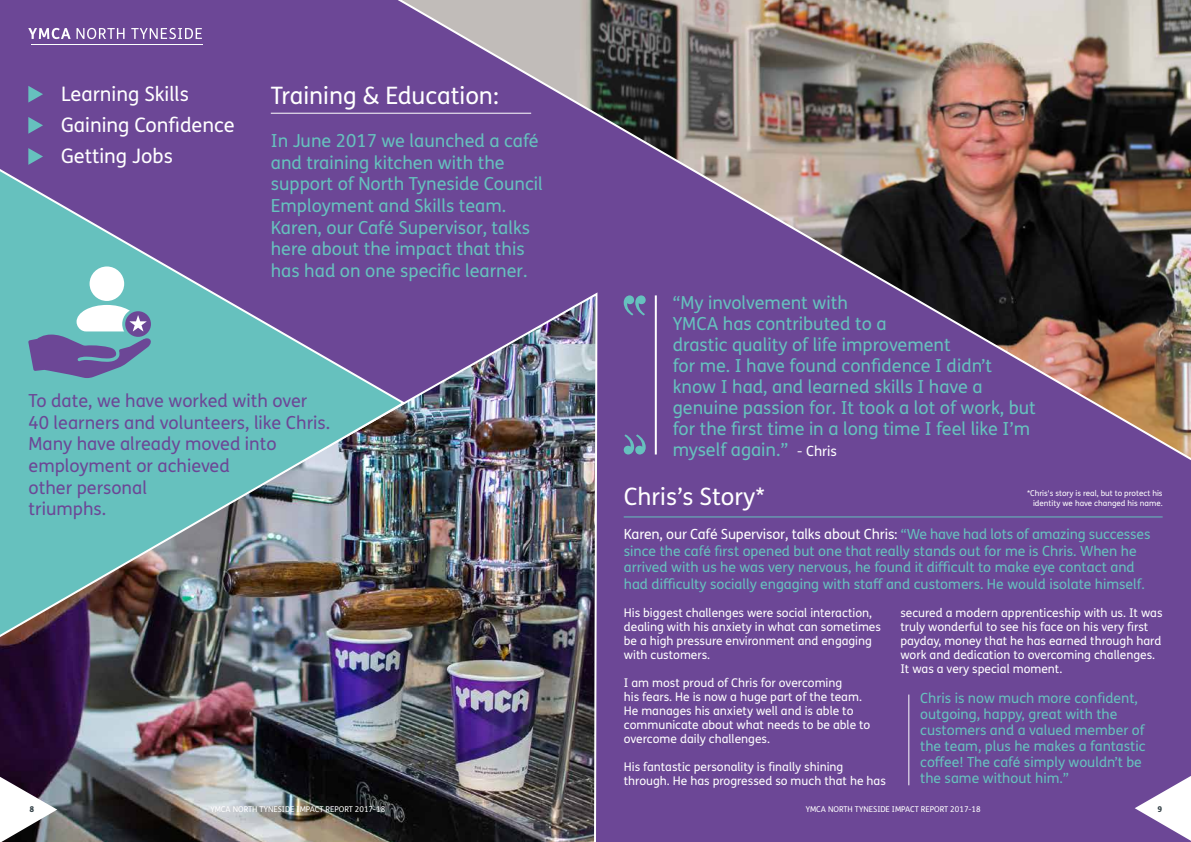
<style>
.page{position:relative;width:1191px;height:842px;background:#fff}
.page>*{position:absolute;margin:0;border:0;box-sizing:border-box;transform-origin:0 0}
.t1{font:24px "FS Me Pro";color:#fff}
.t2{font:20px/31px "FS Me Pro";color:#fff}
.t3{font:18px/21px "FS Me Pro";color:#66c1be}
.t4{font:18px/21.6px "FS Me Pro";color:#6c4796}
.t5{font:14px/16px "FS Me Pro";color:#66c1be}
.t6{font:12px/14px "FS Me Pro";color:#fff}
.t7{font:8px "FS Me Pro";color:#fff}
.t8{font:8px/9.6px "FS Me";color:#fff;text-align:right}
.t9{font:800 8px "FS Me Pro";color:#354248}
.s1{font-size:14px;color:#fff}
.s2{color:#fff}
</style>
<div class="page">
<div style="left:609px;top:30px;width:582px;height:812px;background:#6c4796"></div>
<img style="left:406px;top:576px;width:192px;height:266px">
<img style="left:0;top:0;width:406px;height:842px">
<svg style="left:28px;top:86px;width:15px;height:17px"></svg>
<svg style="left:28px;top:117px;width:15px;height:17px"></svg>
<svg style="left:28px;top:148px;width:15px;height:17px"></svg>
<hr style="left:908px;top:694px;width:1px;height:91px;background:#fff">
<div style="left:90px;top:266px;width:34px;height:35px;background:#fff;border-radius:50%"></div>
<div style="left:122px;top:308px;width:32px;height:32px;background:#66c1be;border-radius:50%"></div>
<svg style="left:28px;top:305px;width:124px;height:73px;background:#7c9ab7"></svg>
<img style="left:373px;top:0;width:818px;height:576px">
<svg style="left:1135px;top:776px;width:56px;height:65px"></svg>
<svg style="left:0;top:737px;width:57px;height:105px"></svg>
<svg style="left:28px;top:28px;width:97px;height:11px"></svg>
<svg style="left:131px;top:28px;width:71px;height:11px"></svg>
<hr style="left:31px;top:44px;width:171px;height:1px;background:#fff">
<h2 class="t2" style="left:61px;top:78px;width:175px">Learning Skills<br>Gaining Confidence<br>Getting Jobs</h2>
<h1 class="t1" style="left:271px;top:79px;width:229px">Training &amp; Education:</h1>
<h3 class="t3" style="left:271px;top:130px;width:273px;line-height:21.6px">In June 2017 we launched a café and training kitchen with the support of North Tyneside Council<br>Employment and Skills team.<br>Karen, our Café Supervisor, talks here about the impact that this has had on one specific learner.</h3>
<h3 class="t4" style="left:29px;top:390px;width:303px">To date, we have worked with over<br>40 learners and volunteers, like Chris.<br>Many have already moved into employment or achieved<br>other personal<br>triumphs.</h3>
<p class="t3" style="left:672px;top:292px;width:365px">“My involvement with<br>YMCA has contributed to a<br>drastic quality of life improvement<br>for me. I have found confidence I didn’t know I had, and learned skills I have a genuine passion for. It took a lot of work, but for the first time in a long time I feel like I’m myself again.” <span class="s1">- Chris</span></p>
<h1 class="t1" style="left:624px;top:480px;width:142px">Chris’s Story*</h1>
<p class="t5" style="left:624px;top:525px;width:528px;line-height:16.8px"><span class="s2">Karen, our Café Supervisor, talks about Chris:</span> “We have had lots of amazing successes since the café first opened but one that really stands out for me is Chris. When he arrived with us he was very nervous, he found it difficult to make eye contact and had difficulty socially engaging with staff and customers. He would isolate himself.</p>
<p class="t8" style="left:1027px;top:488px;width:137px">*Chris's story is real, but to protect his identity we have changed his name.</p>
<p class="t6" style="left:624px;top:606px;width:259px">His biggest challenges were social interaction, dealing with his anxiety in what can sometimes be a high pressure environment and engaging with customers.</p>
<p class="t6" style="left:624px;top:676px;width:248px">I am most proud of Chris for overcoming<br>his fears. He is now a huge part of the team.<br>He manages his anxiety well and is able to communicate about what needs to be able to overcome daily challenges.</p>
<p class="t6" style="left:624px;top:760px;width:263px">His fantastic personality is finally shining through. He has progressed so much that he has</p>
<p class="t6" style="left:900px;top:606px;width:264px">secured a modern apprenticeship with us. It was truly wonderful to see his face on his very first payday, money that he has earned through hard work and dedication to overcoming challenges.<br>It was a very special moment.</p>
<p class="t5" style="left:920px;top:690px;width:227px">Chris is now much more confident, outgoing, happy, great with the customers and a valued member of the team, plus he makes a fantastic coffee! The café simply wouldn’t be the same without him.”</p>
<p class="t9" style="left:29px;top:803px;width:6px">8</p>
<p class="t7" style="left:210px;top:804px;width:176px">YMCA NORTH TYNESIDE IMPACT REPORT 2017-18</p>
<p class="t7" style="left:805px;top:804px;width:176px">YMCA NORTH TYNESIDE IMPACT REPORT 2017-18</p>
<p class="t9" style="left:1157px;top:803px;width:6px">9</p>
</div>
